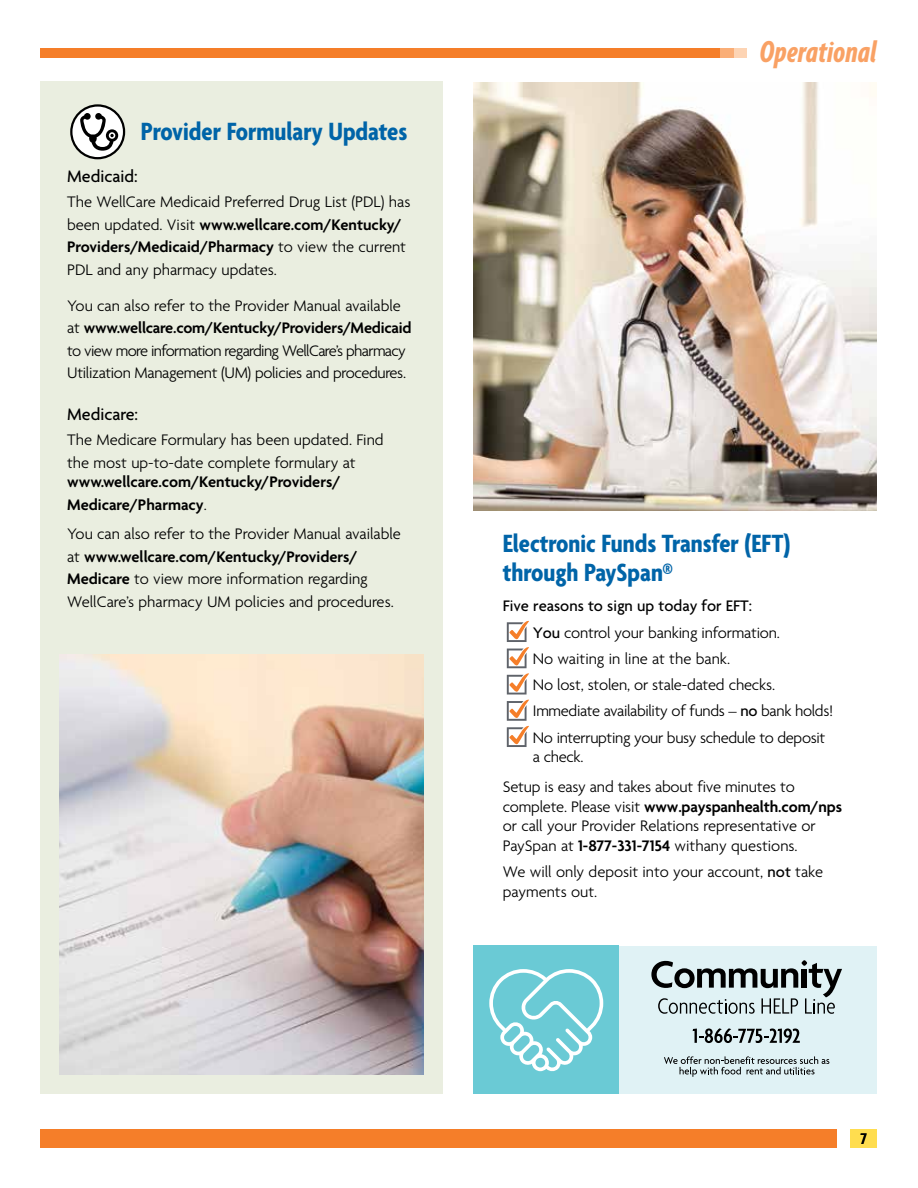
<style>
.page{position:relative;width:918px;height:1188px;background:#fff}
.page>*{position:absolute;margin:0;border:0;box-sizing:border-box;transform-origin:0 0}
.t1{font:italic 32.7px "Agenda Bold Extra Cond";letter-spacing:.01em;color:#f9a164}
.t2{font:700 condensed 27px/28.5px "Agenda";color:#0064a8}
.t3{font:500 18px "Agenda";color:#000}
.t4{font:300 16.5px/22.5px "Agenda";letter-spacing:-.01em;color:#000}
.t5{font:600 16.5px/22.5px "Agenda";color:#000}
.t6{font:500 16.5px "Agenda";color:#000}
.t7{font:600 condensed 16.5px "Agenda";color:#000}
.s1{font-weight:600}
.s2{font-weight:300}
.s3{font-weight:500}
</style>
<div class="page">
<div style="left:40px;top:81px;width:403px;height:1013px;background:#eaeee0"></div>
<div style="left:850px;top:1129px;width:28px;height:19px;background:#ffdd4f"></div>
<div style="left:40px;top:1129px;width:797px;height:19px;background:#f57e29"></div>
<div style="left:40px;top:48px;width:707px;height:9px;background:#f57e29"></div>
<div style="left:734px;top:48px;width:13px;height:9px;background:#fdd4b4"></div>
<div style="left:721px;top:48px;width:13px;height:9px;background:#faae77"></div>
<svg style="left:71px;top:105px;width:53px;height:53px"></svg>
<div style="left:70px;top:104px;width:55px;height:55px;border:2px solid #000;border-radius:50%"></div>
<svg style="left:80px;top:113px;width:38px;height:38px"></svg>
<img style="left:60px;top:654px;width:364px;height:421px">
<img style="left:473px;top:82px;width:404px;height:428px">
<svg style="left:507px;top:620px;width:22px;height:127px"></svg>
<div style="left:618px;top:946px;width:259px;height:147px;background:#e0f2f5"></div>
<div style="left:473px;top:945px;width:146px;height:149px;background:#6acad5"></div>
<svg style="left:489px;top:969px;width:114px;height:103px"></svg>
<svg style="left:693px;top:1028px;width:107px;height:15px"></svg>
<svg style="left:664px;top:1056px;width:165px;height:21px"></svg>
<svg style="left:651px;top:960px;width:191px;height:54px"></svg>
<h2 class="t2" style="left:141px;top:116px;width:268px">Provider Formulary Updates</h2>
<h1 class="t1" style="left:760px;top:33px;width:119px">Operational</h1>
<p class="t3" style="left:67px;top:165px;width:72px">Medicaid:</p>
<p class="t4" style="left:67px;top:190px;width:345px">The WellCare Medicaid Preferred Drug List (PDL) has been updated. Visit <span class="s1">www.wellcare.com/Kentucky/ Providers/Medicaid/Pharmacy</span> to view the current PDL and any pharmacy updates.</p>
<p class="t4" style="left:67px;top:294px;width:346px">You can also refer to the Provider Manual available at <span class="s1">www.wellcare.com/Kentucky/Providers/Medicaid </span>to view more information regarding WellCare’s pharmacy Utilization Management (UM) policies and procedures.</p>
<p class="t3" style="left:67px;top:403px;width:72px">Medicare:</p>
<p class="t4" style="left:67px;top:429px;width:318px">The Medicare Formulary has been updated. Find the most up-to-date complete formulary at</p>
<p class="t5" style="left:67px;top:470px;width:275px">www.wellcare.com/Kentucky/Providers/<br>Medicare/Pharmacy<span class="s2">.</span></p>
<p class="t4" style="left:67px;top:522px;width:335px">You can also refer to the Provider Manual available at <span class="s1">www.wellcare.com/Kentucky/Providers/ Medicare</span> to view more information regarding WellCare’s pharmacy UM policies and procedures.</p>
<h2 class="t2" style="left:503px;top:529px;width:289px">Electronic Funds Transfer (EFT) through PaySpan®</h2>
<p class="t6" style="left:503px;top:596px;width:251px">Five reasons to sign up today for EFT:</p>
<p class="t4" style="left:533px;top:621px;width:249px"><span class="s3">You</span> control your banking information.</p>
<p class="t4" style="left:533px;top:647px;width:199px">No waiting in line at the bank.</p>
<p class="t4" style="left:533px;top:673px;width:244px">No lost, stolen, or stale-dated checks.</p>
<p class="t4" style="left:533px;top:699px;width:302px">Immediate availability of funds – <span class="s3">no</span> bank holds!</p>
<p class="t4" style="left:533px;top:727px;width:294px;line-height:19.5px">No interrupting your busy schedule to deposit a check.</p>
<p class="t4" style="left:503px;top:777px;width:341px;line-height:19.5px">Setup is easy and takes about five minutes to complete. Please visit <span class="s1">www.payspanhealth.com/nps </span>or call your Provider Relations representative or PaySpan at <span class="s1">1-877-331-7154</span> withany questions.</p>
<p class="t4" style="left:503px;top:862px;width:322px;line-height:19.5px">We will only deposit into your account, <span class="s3">not</span> take payments out.</p>
<p class="t7" style="left:861px;top:1129px;width:8px">7</p>
</div>
